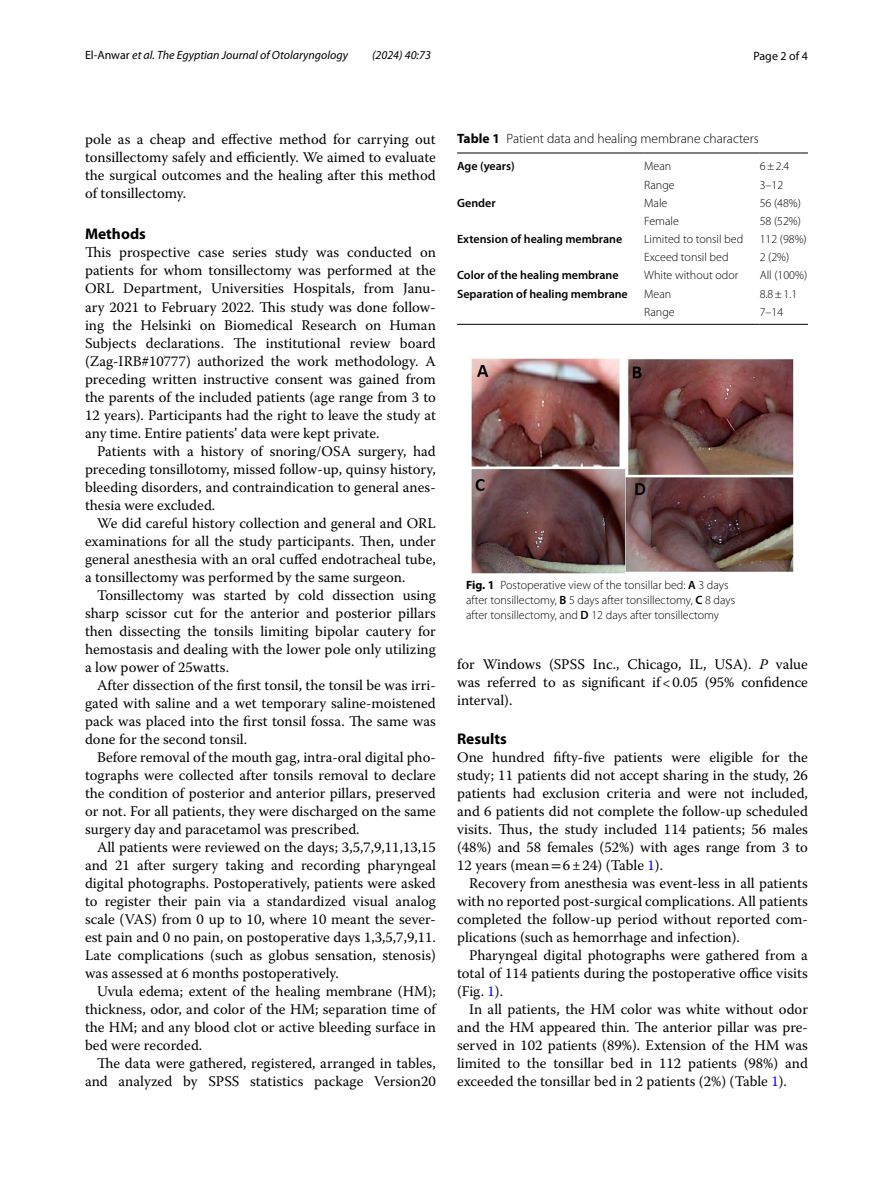
<style>
.page{position:relative;width:893px;height:1187px;background:#fff}
.page>*{position:absolute;margin:0;border:0;box-sizing:border-box;transform-origin:0 0}
.t1{font:700 15.45px "Myriad Pro";color:#000}
.t2{font:14.7px/18px "Warnock Pro";color:#000;text-align:justify}
.t3{font:300 13.5px "Myriad Pro";color:#000}
.t4{font:300 12px/15px "Myriad Pro";color:#000}
.t5{font:600 12px "Myriad Pro";color:#000}
.t6{font:italic 12px "Myriad Pro";color:#000}
.t7{font:12px "Myriad Pro";color:#000}
.s1{font-style:normal}
.s2{font-weight:700}
.s3{font-weight:600}
.s4{font-style:italic}
.s5{font-family:"STIX"}
.s6{color:#00f}
</style>
<div class="page">
<hr style="left:457px;top:153px;width:187px;height:1px;background:#000">
<hr style="left:644px;top:153px;width:116px;height:1px;background:#000">
<hr style="left:760px;top:153px;width:48px;height:1px;background:#000">
<hr style="left:457px;top:324px;width:187px;height:1px;background:#000">
<hr style="left:644px;top:324px;width:116px;height:1px;background:#000">
<hr style="left:760px;top:324px;width:48px;height:1px;background:#000">
<img style="left:472px;top:358px;width:321px;height:215px">
<p class="t6" style="left:85px;top:48px;width:265px"><span class="s1">El‑Anwar</span> et al. The Egyptian Journal of Otolaryngology</p>
<p class="t6" style="left:372px;top:48px;width:60px">(2024) 40:73</p>
<p class="t7" style="left:753px;top:48px;width:56px">Page 2 of 4</p>
<p class="t2" style="left:85px;top:130px;width:352px">pole as a cheap and effective method for carrying out tonsillectomy safely and efficiently. We aimed to evaluate the surgical outcomes and the healing after this method of tonsillectomy.</p>
<p class="t1" style="left:85px;top:224px;width:62px">Methods</p>
<p class="t2" style="left:85px;top:243px;width:352px">This prospective case series study was conducted on patients for whom tonsillectomy was performed at the ORL Department, Universities Hospitals, from Janu&shy;ary 2021 to February 2022. This study was done follow&shy;ing the Helsinki on Biomedical Research on Human Subjects declarations. The institutional review board (Zag-IRB#10777) authorized the work methodology. A preceding written instructive consent was gained from the parents of the included patients (age range from 3 to 12 years). Participants had the right to leave the study at any time. Entire patients’ data were kept private.</p>
<p class="t2" style="left:85px;top:441px;width:352px;text-indent:12px">Patients with a history of snoring/OSA surgery, had preceding tonsillotomy, missed follow-up, quinsy history, bleeding disorders, and contraindication to general anes&shy;thesia were excluded.</p>
<p class="t2" style="left:85px;top:513px;width:352px;text-indent:12px">We did careful history collection and general and ORL examinations for all the study participants. Then, under general anesthesia with an oral cuffed endotracheal tube, a tonsillectomy was performed by the same surgeon.</p>
<p class="t2" style="left:85px;top:585px;width:352px;text-indent:12px">Tonsillectomy was started by cold dissection using sharp scissor cut for the anterior and posterior pillars then dissecting the tonsils limiting bipolar cautery for hemostasis and dealing with the lower pole only utilizing a low power of 25watts.</p>
<p class="t2" style="left:85px;top:675px;width:352px;text-indent:12px">After dissection of the first tonsil, the tonsil be was irri&shy;gated with saline and a wet temporary saline-moistened pack was placed into the first tonsil fossa. The same was done for the second tonsil.</p>
<p class="t2" style="left:85px;top:747px;width:352px;text-indent:12px">Before removal of the mouth gag, intra-oral digital pho&shy;tographs were collected after tonsils removal to declare the condition of posterior and anterior pillars, preserved or not. For all patients, they were discharged on the same surgery day and paracetamol was prescribed.</p>
<p class="t2" style="left:85px;top:837px;width:352px;text-indent:12px">All patients were reviewed on the days; 3,5,7,9,11,13,15 and 21 after surgery taking and recording pharyngeal digital photographs. Postoperatively, patients were asked to register their pain via a standardized visual analog scale (VAS) from 0 up to 10, where 10 meant the sever&shy;est pain and 0 no pain, on postoperative days 1,3,5,7,9,11.<br>Late complications (such as globus sensation, stenosis) was assessed at 6 months postoperatively.</p>
<p class="t2" style="left:85px;top:981px;width:352px;text-indent:12px">Uvula edema; extent of the healing membrane (HM); thickness, odor, and color of the HM; separation time of the HM; and any blood clot or active bleeding surface in bed were recorded.</p>
<p class="t2" style="left:85px;top:1053px;width:352px;text-align:right">The data were gathered, registered, arranged in tables, and analyzed by SPSS statistics package Version20</p>
<p class="t3" style="left:457px;top:131px;width:303px"><span class="s2">Table 1</span> Patient data and healing membrane characters</p>
<p class="t5" style="left:457px;top:159px;width:59px">Age (years)</p>
<p class="t4" style="left:644px;top:159px;width:29px">Mean</p>
<p class="t4" style="left:760px;top:159px;width:31px">6±2.4</p>
<p class="t4" style="left:644px;top:177px;width:32px">Range</p>
<p class="t4" style="left:760px;top:177px;width:25px">3–12</p>
<p class="t5" style="left:457px;top:195px;width:40px">Gender</p>
<p class="t4" style="left:644px;top:195px;width:25px">Male</p>
<p class="t4" style="left:760px;top:195px;width:43px">56 (48%)</p>
<p class="t4" style="left:644px;top:213px;width:36px">Female</p>
<p class="t4" style="left:760px;top:213px;width:43px">58 (52%)</p>
<p class="t5" style="left:457px;top:231px;width:167px">Extension of healing membrane</p>
<p class="t4" style="left:644px;top:232px;width:101px">Limited to tonsil bed</p>
<p class="t4" style="left:760px;top:232px;width:49px">112 (98%)</p>
<p class="t4" style="left:644px;top:250px;width:86px">Exceed tonsil bed</p>
<p class="t4" style="left:760px;top:250px;width:31px">2 (2%)</p>
<p class="t5" style="left:457px;top:268px;width:163px">Color of the healing membrane</p>
<p class="t4" style="left:644px;top:268px;width:96px">White without odor</p>
<p class="t4" style="left:760px;top:268px;width:49px">All (100%)</p>
<p class="t5" style="left:457px;top:286px;width:172px">Separation of healing membrane</p>
<p class="t4" style="left:644px;top:286px;width:29px">Mean</p>
<p class="t4" style="left:760px;top:286px;width:39px">8.8±1.1</p>
<p class="t4" style="left:644px;top:304px;width:32px">Range</p>
<p class="t4" style="left:760px;top:304px;width:25px">7–14</p>
<p class="t4" style="left:466px;top:577px;width:271px"><span class="s2">Fig. 1</span> Postoperative view of the tonsillar bed: <span class="s3">A</span> 3 days after tonsillectomy, <span class="s3">B</span> 5 days after tonsillectomy, <span class="s3">C</span> 8 days after tonsillectomy, and <span class="s3">D</span> 12 days after tonsillectomy</p>
<p class="t2" style="left:457px;top:655px;width:352px">for Windows (SPSS Inc., Chicago, IL, USA). <span class="s4">P</span> value was referred to as significant if&lt;0.05 (95% confidence interval).</p>
<p class="t1" style="left:457px;top:728px;width:51px">Results</p>
<p class="t2" style="left:457px;top:747px;width:352px">One hundred fifty-five patients were eligible for the study; 11 patients did not accept sharing in the study, 26 patients had exclusion criteria and were not included, and 6 patients did not complete the follow-up scheduled visits. Thus, the study included 114 patients; 56 males (48%) and 58 females (52%) with ages range from 3 to 12 years (mean<span class="s5">=</span>6±24) (Table <span class="s6">1</span>).</p>
<p class="t2" style="left:457px;top:873px;width:352px;text-indent:12px">Recovery from anesthesia was event-less in all patients with no reported post-surgical complications. All patients completed the follow-up period without reported com&shy;plications (such as hemorrhage and infection).</p>
<p class="t2" style="left:457px;top:945px;width:352px;text-indent:12px">Pharyngeal digital photographs were gathered from a total of 114 patients during the postoperative office visits (Fig. <span class="s6">1</span>).</p>
<p class="t2" style="left:457px;top:999px;width:352px;text-indent:12px">In all patients, the HM color was white without odor and the HM appeared thin. The anterior pillar was pre&shy;served in 102 patients (89%). Extension of the HM was limited to the tonsillar bed in 112 patients (98%) and exceeded the tonsillar bed in 2 patients (2%) (Table <span class="s6">1</span>).</p>
</div>
